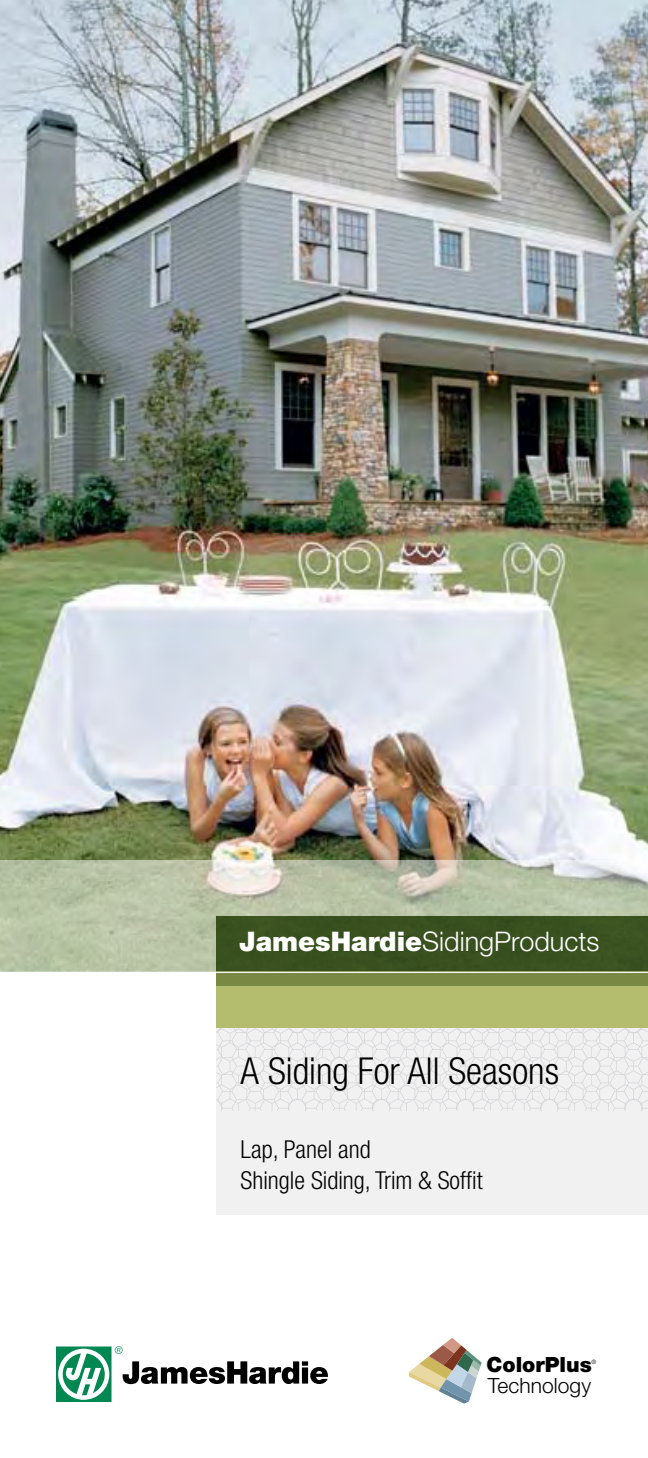
<style>
.page{position:relative;width:648px;height:1458px;background:#fff}
.page>*{position:absolute;margin:0;border:0;box-sizing:border-box;transform-origin:0 0}
.t1{font:300 condensed 37.12px "Helvetica Neue";color:#000}
.t2{font:300 27px "Helvetica Neue";color:#fff}
.t3{font:300 condensed 24.75px/31.5px "Helvetica Neue";color:#000}
.t4{font:300 20.93px "Helvetica Neue";letter-spacing:.005em;color:#000}
.t5{font:900 20.93px "Helvetica Neue";color:#000}
.t6{font:300 6.08px "Helvetica Neue";color:#000}
.s1{font-weight:900}
</style>
<div class="page">
<img style="left:0;top:0;width:648px;height:860px">
<svg style="left:56px;top:1346px;width:272px;height:56px"></svg>
<div style="left:216px;top:1027px;width:432px;height:188px;background:#f1f1f2"></div>
<svg style="left:216px;top:1027px;width:432px;height:84px"></svg>
<svg style="left:0;top:860px;width:648px;height:112px;background:#bcc5aa"></svg>
<div style="left:216px;top:916px;width:432px;height:56px;background:#39511f"></div>
<div style="left:216px;top:972px;width:432px;height:14px;background:#798944"></div>
<div style="left:216px;top:986px;width:432px;height:41px;background:#b4bd6e"></div>
<hr style="left:0;top:972px;width:648px;height:1px;background:#fff">
<svg style="left:409px;top:1338px;width:73px;height:66px"></svg>
<p class="t2" style="left:239px;top:925px;width:362px"><span class="s1">JamesHardie</span>SidingProducts</p>
<h1 class="t1" style="left:241px;top:1050px;width:320px">A Siding For All Seasons</h1>
<p class="t3" style="left:241px;top:1133px;width:244px">Lap, Panel and<br>Shingle Siding, Trim &amp; Soffit</p>
<p class="t5" style="left:487px;top:1352px;width:107px">ColorPlus</p>
<p class="t4" style="left:488px;top:1373px;width:105px">Technology</p>
<p class="t6" style="left:592px;top:1358px;width:6px">®</p>
</div>
